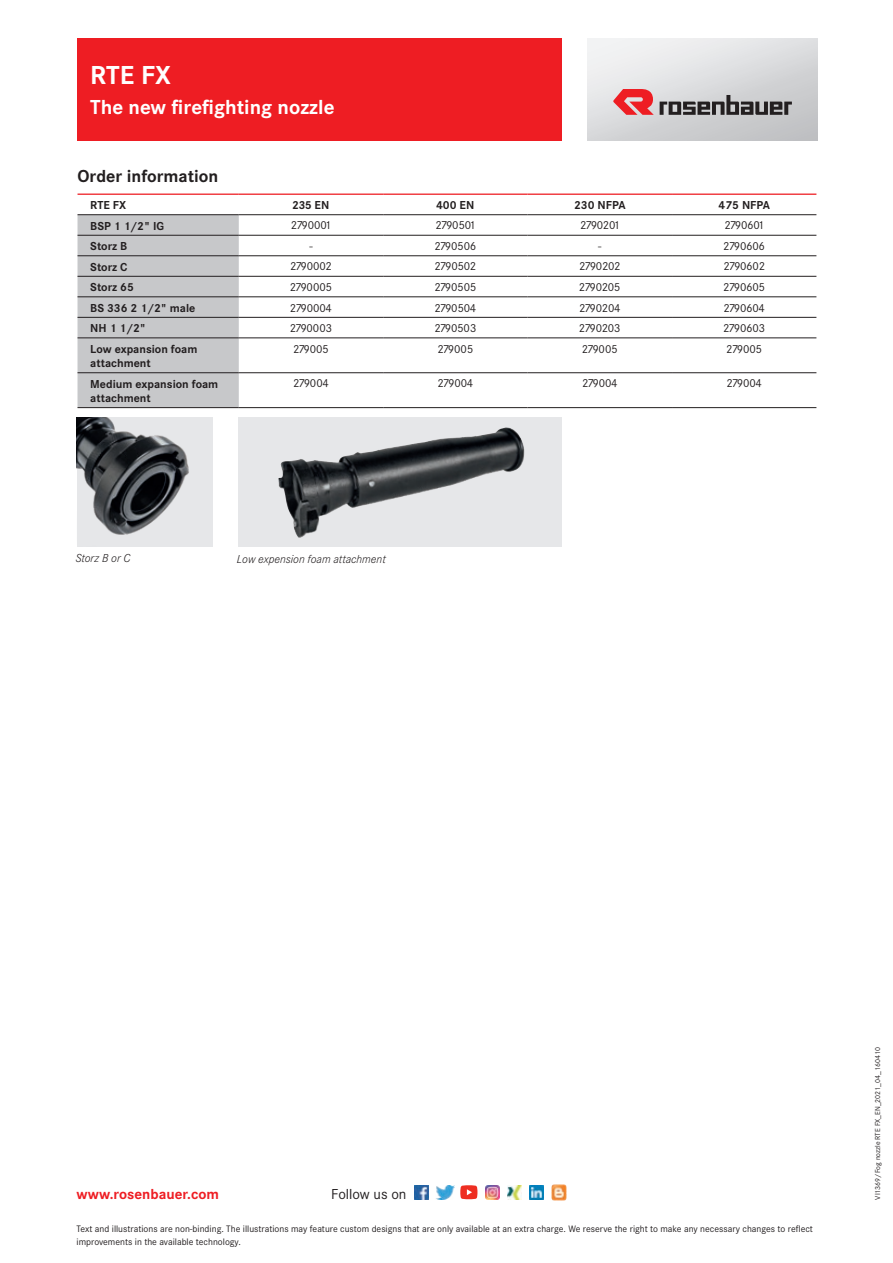
<style>
.page{position:relative;width:893px;height:1263px;background:#fff}
.page>*{position:absolute;margin:0;border:0;box-sizing:border-box;transform-origin:0 0}
.t1{font:700 27px "Corporate S";color:#fff}
.t2{font:700 21px "Corporate S";color:#fff}
.t3{font:700 18px "Corporate S";color:#231f20}
.t4{font:700 15px "Corporate S";color:#ee1d23}
.t5{font:15px "Corporate S";color:#231f20}
.t6{font:12px "Corporate S";color:#231f20}
.t7{font:700 12px/14.4px "Corporate S";color:#231f20}
.t8{font:italic 300 12px "Corporate S";color:#231f20}
.t9{font:9.75px/12.8px "Corporate S";color:#231f20}
.t10{font:7.5px "Corporate S";color:#231f20}
</style>
<div class="page">
<svg style="left:588px;top:38px;width:229px;height:102px;background:#dbdcde"></svg>
<div style="left:78px;top:38px;width:484px;height:102px;background:#ee1d23"></div>
<svg style="left:613px;top:89px;width:41px;height:26px"></svg>
<svg style="left:660px;top:95px;width:132px;height:20px;background:#828182"></svg>
<img style="left:415px;top:1185px;width:14px;height:14px">
<img style="left:436px;top:1185px;width:18px;height:14px">
<img style="left:529px;top:1185px;width:14px;height:14px">
<img style="left:485px;top:1185px;width:14px;height:14px">
<img style="left:507px;top:1185px;width:14px;height:14px">
<img style="left:551px;top:1184px;width:16px;height:16px">
<svg style="left:460px;top:1185px;width:17px;height:14px"></svg>
<svg style="left:239px;top:215px;width:577px;height:159px"></svg>
<div style="left:78px;top:215px;width:161px;height:192px;background:#c7c8ca"></div>
<hr style="left:78px;top:214px;width:161px;height:1px;background:#231f20">
<hr style="left:239px;top:214px;width:144px;height:1px;background:#231f20">
<hr style="left:383px;top:214px;width:145px;height:1px;background:#231f20">
<hr style="left:528px;top:214px;width:144px;height:1px;background:#231f20">
<hr style="left:672px;top:214px;width:144px;height:1px;background:#231f20">
<hr style="left:78px;top:235px;width:161px;height:1px;background:#231f20">
<hr style="left:239px;top:235px;width:144px;height:1px;background:#231f20">
<hr style="left:383px;top:235px;width:145px;height:1px;background:#231f20">
<hr style="left:528px;top:235px;width:144px;height:1px;background:#231f20">
<hr style="left:672px;top:235px;width:144px;height:1px;background:#231f20">
<hr style="left:78px;top:255px;width:161px;height:1px;background:#231f20">
<hr style="left:239px;top:255px;width:144px;height:1px;background:#231f20">
<hr style="left:383px;top:255px;width:145px;height:1px;background:#231f20">
<hr style="left:528px;top:255px;width:144px;height:1px;background:#231f20">
<hr style="left:672px;top:255px;width:144px;height:1px;background:#231f20">
<hr style="left:78px;top:276px;width:161px;height:1px;background:#231f20">
<hr style="left:239px;top:276px;width:144px;height:1px;background:#231f20">
<hr style="left:383px;top:276px;width:145px;height:1px;background:#231f20">
<hr style="left:528px;top:276px;width:144px;height:1px;background:#231f20">
<hr style="left:672px;top:276px;width:144px;height:1px;background:#231f20">
<hr style="left:78px;top:297px;width:161px;height:1px;background:#231f20">
<hr style="left:239px;top:297px;width:144px;height:1px;background:#231f20">
<hr style="left:383px;top:297px;width:145px;height:1px;background:#231f20">
<hr style="left:528px;top:297px;width:144px;height:1px;background:#231f20">
<hr style="left:672px;top:297px;width:144px;height:1px;background:#231f20">
<hr style="left:78px;top:317px;width:161px;height:1px;background:#231f20">
<hr style="left:239px;top:317px;width:144px;height:1px;background:#231f20">
<hr style="left:383px;top:317px;width:145px;height:1px;background:#231f20">
<hr style="left:528px;top:317px;width:144px;height:1px;background:#231f20">
<hr style="left:672px;top:317px;width:144px;height:1px;background:#231f20">
<hr style="left:78px;top:338px;width:161px;height:1px;background:#231f20">
<hr style="left:239px;top:338px;width:144px;height:1px;background:#231f20">
<hr style="left:383px;top:338px;width:145px;height:1px;background:#231f20">
<hr style="left:528px;top:338px;width:144px;height:1px;background:#231f20">
<hr style="left:672px;top:338px;width:144px;height:1px;background:#231f20">
<hr style="left:78px;top:372px;width:161px;height:1px;background:#231f20">
<hr style="left:239px;top:372px;width:144px;height:1px;background:#231f20">
<hr style="left:383px;top:372px;width:145px;height:1px;background:#231f20">
<hr style="left:528px;top:372px;width:144px;height:1px;background:#231f20">
<hr style="left:672px;top:372px;width:144px;height:1px;background:#231f20">
<hr style="left:78px;top:407px;width:161px;height:1px;background:#231f20">
<hr style="left:239px;top:407px;width:144px;height:1px;background:#231f20">
<hr style="left:383px;top:407px;width:145px;height:1px;background:#231f20">
<hr style="left:528px;top:407px;width:144px;height:1px;background:#231f20">
<hr style="left:672px;top:407px;width:144px;height:1px;background:#231f20">
<hr style="left:78px;top:194px;width:161px;height:1px;background:#ee1d23">
<hr style="left:239px;top:194px;width:144px;height:1px;background:#ee1d23">
<hr style="left:383px;top:194px;width:145px;height:1px;background:#ee1d23">
<hr style="left:528px;top:194px;width:144px;height:1px;background:#ee1d23">
<hr style="left:672px;top:194px;width:144px;height:1px;background:#ee1d23">
<img style="left:77px;top:418px;width:136px;height:129px">
<div style="left:238px;top:418px;width:323px;height:129px;background:#e6e7e9"></div>
<img style="left:278px;top:427px;width:247px;height:111px">
<h1 class="t1" style="left:90px;top:60px;width:82px">RTE FX</h1>
<h2 class="t2" style="left:90px;top:95px;width:246px">The new firefighting nozzle</h2>
<h3 class="t3" style="left:78px;top:166px;width:142px">Order information</h3>
<p class="t7" style="left:90px;top:198px;width:37px">RTE FX</p>
<p class="t7" style="left:293px;top:198px;width:38px">235 EN</p>
<p class="t7" style="left:436px;top:198px;width:39px">400 EN</p>
<p class="t7" style="left:574px;top:198px;width:53px">230 NFPA</p>
<p class="t7" style="left:718px;top:198px;width:53px">475 NFPA</p>
<p class="t7" style="left:90px;top:219px;width:75px">BSP 1 1/2" IG</p>
<p class="t6" style="left:291px;top:219px;width:41px">2790001</p>
<p class="t6" style="left:436px;top:219px;width:41px">2790501</p>
<p class="t6" style="left:580px;top:219px;width:40px">2790201</p>
<p class="t6" style="left:725px;top:219px;width:41px">2790601</p>
<p class="t7" style="left:90px;top:239px;width:39px">Storz B</p>
<p class="t6" style="left:309px;top:239px;width:5px">-</p>
<p class="t6" style="left:435px;top:239px;width:43px">2790506</p>
<p class="t6" style="left:598px;top:239px;width:5px">-</p>
<p class="t6" style="left:724px;top:239px;width:43px">2790606</p>
<p class="t7" style="left:90px;top:260px;width:39px">Storz C</p>
<p class="t6" style="left:290px;top:260px;width:43px">2790002</p>
<p class="t6" style="left:435px;top:260px;width:43px">2790502</p>
<p class="t6" style="left:579px;top:260px;width:42px">2790202</p>
<p class="t6" style="left:724px;top:260px;width:42px">2790602</p>
<p class="t7" style="left:90px;top:280px;width:45px">Storz 65</p>
<p class="t6" style="left:290px;top:280px;width:43px">2790005</p>
<p class="t6" style="left:435px;top:280px;width:43px">2790505</p>
<p class="t6" style="left:579px;top:280px;width:43px">2790205</p>
<p class="t6" style="left:724px;top:280px;width:43px">2790605</p>
<p class="t7" style="left:90px;top:301px;width:107px">BS 336 2 1/2" male</p>
<p class="t6" style="left:290px;top:301px;width:43px">2790004</p>
<p class="t6" style="left:435px;top:301px;width:43px">2790504</p>
<p class="t6" style="left:579px;top:301px;width:42px">2790204</p>
<p class="t6" style="left:724px;top:301px;width:43px">2790604</p>
<p class="t7" style="left:90px;top:321px;width:57px">NH 1 1/2"</p>
<p class="t6" style="left:290px;top:321px;width:43px">2790003</p>
<p class="t6" style="left:435px;top:321px;width:43px">2790503</p>
<p class="t6" style="left:579px;top:321px;width:43px">2790203</p>
<p class="t6" style="left:724px;top:321px;width:43px">2790603</p>
<p class="t7" style="left:90px;top:342px;width:109px">Low expansion foam attachment</p>
<p class="t6" style="left:293px;top:342px;width:37px">279005</p>
<p class="t6" style="left:438px;top:342px;width:37px">279005</p>
<p class="t6" style="left:582px;top:342px;width:37px">279005</p>
<p class="t6" style="left:727px;top:342px;width:37px">279005</p>
<p class="t7" style="left:90px;top:377px;width:129px">Medium expansion foam attachment</p>
<p class="t6" style="left:293px;top:377px;width:37px">279004</p>
<p class="t6" style="left:438px;top:377px;width:37px">279004</p>
<p class="t6" style="left:582px;top:377px;width:37px">279004</p>
<p class="t6" style="left:727px;top:377px;width:37px">279004</p>
<p class="t8" style="left:75px;top:552px;width:57px">Storz B or C</p>
<p class="t8" style="left:237px;top:552px;width:151px">Low expension foam attachment</p>
<p class="t4" style="left:77px;top:1185px;width:144px">www.rosenbauer.com</p>
<p class="t5" style="left:331px;top:1186px;width:77px">Follow us on</p>
<p class="t9" style="left:77px;top:1222px;width:738px">Text and illustrations are non-binding. The illustrations may feature custom designs that are only available at an extra charge. We reserve the right to make any necessary changes to reflect improvements in the available technology.</p>
<p class="t10" style="left:873px;top:1199px;width:154px;rotate:-90deg">VI1369/Fog nozzle RTE FX_EN_2021_04_160410</p>
</div>
